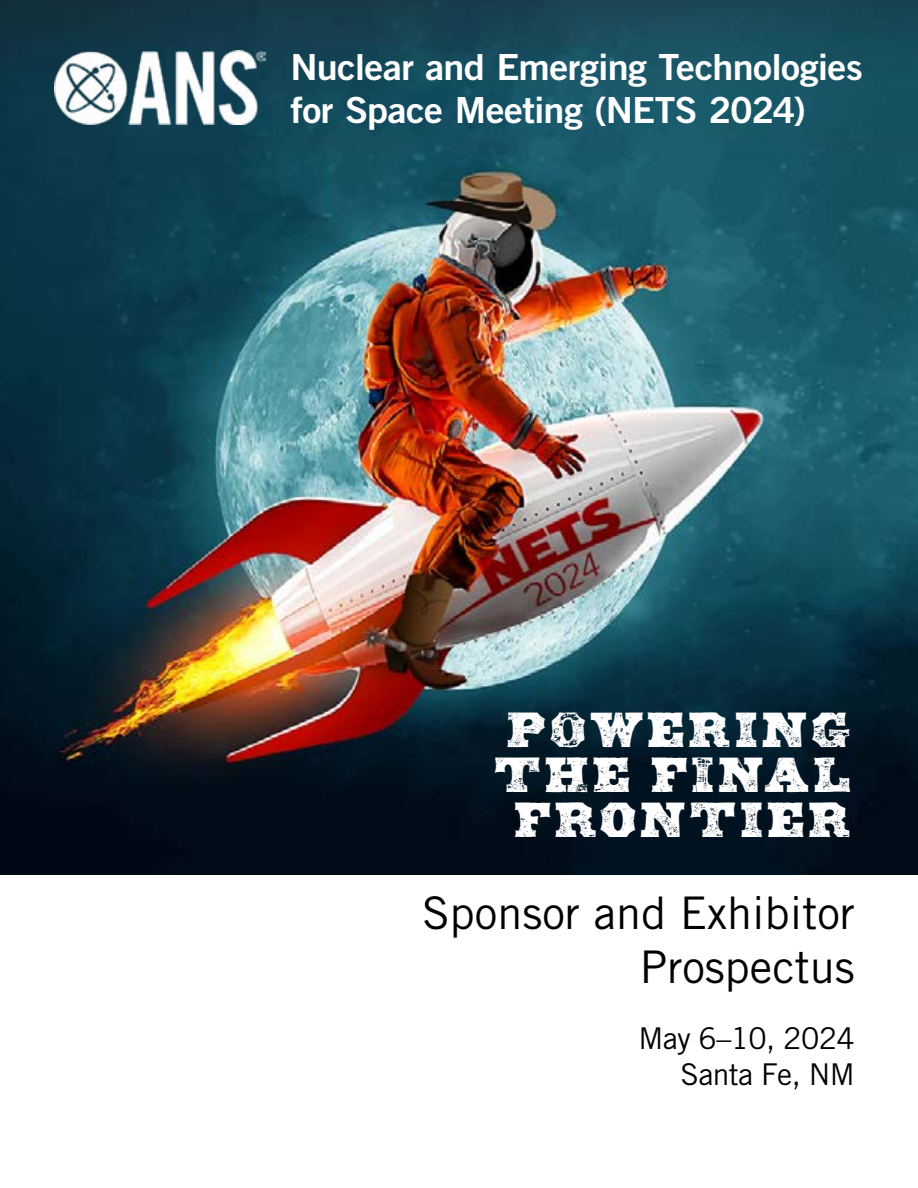
<style>
.page{position:relative;width:918px;height:1188px;background:#fff}
.page>*{position:absolute;margin:0;border:0;box-sizing:border-box;transform-origin:0 0}
.t1{font:48px/45px "HWT American Shopworn";color:#fff;text-align:center}
.t2{font:45px/54px "Trade Gothic LT Std";color:#000;text-align:right}
.t3{font:36px/43.2px "Trade Gothic LT Std Bd 2";letter-spacing:-.02em;color:#fff;scale:1.05 1}
.t4{font:30px/36px "Trade Gothic LT Std";letter-spacing:-.02em;color:#000;text-align:right}
</style>
<div class="page">
<img style="left:0;top:0;width:918px;height:875px">
<img style="left:55px;top:50px;width:211px;height:75px">
<p class="t3" style="left:290px;top:45px;width:547px">Nuclear and Emerging Technologies for Space Meeting (NETS 2024)</p>
<h1 class="t1" style="left:494px;top:712px;width:362px">POWERING<br>THE FINAL<br>FRONTIER</h1>
<p class="t2" style="left:422px;top:885px;width:434px">Sponsor and Exhibitor<br>Prospectus</p>
<p class="t4" style="left:639px;top:1020px;width:218px">May 6–10, 2024<br>Santa Fe, NM</p>
</div>
